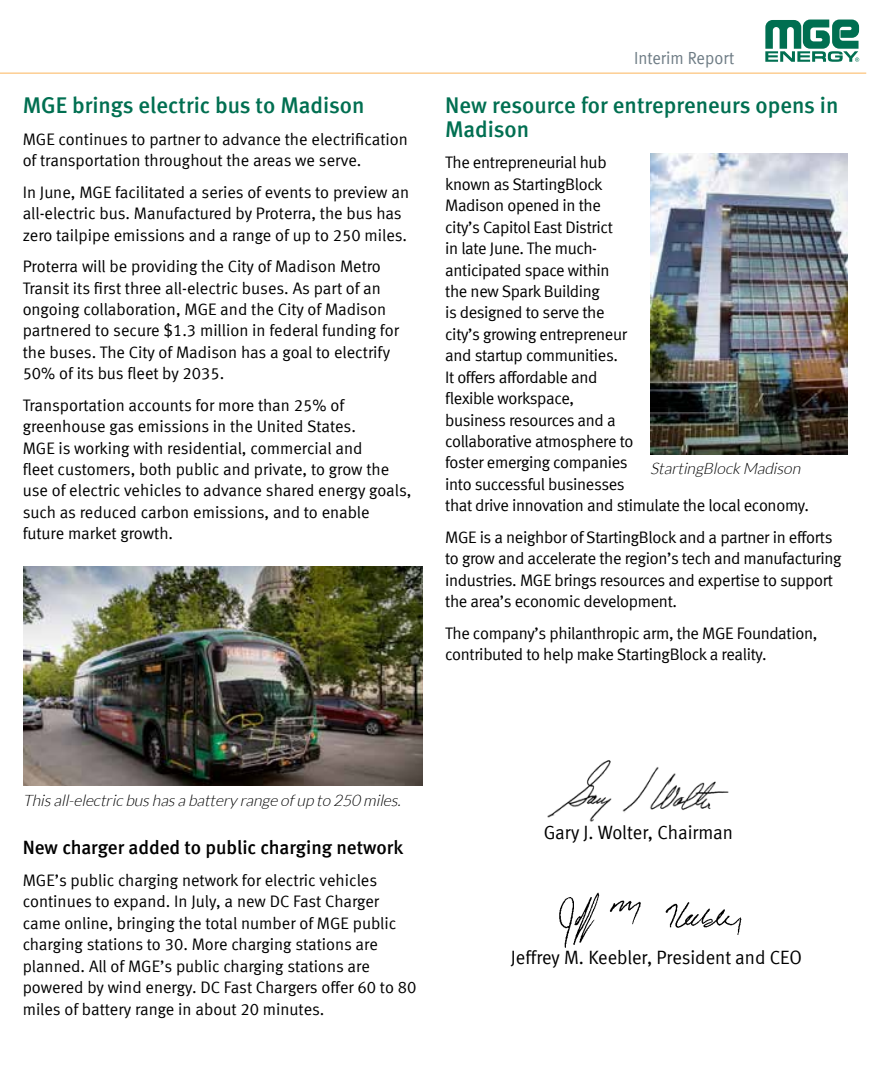
<style>
.page{position:relative;width:882px;height:1071px;background:#fff}
.page>*{position:absolute;margin:0;border:0;box-sizing:border-box;transform-origin:0 0}
.t1{font:22.75px/23.6px "Meta Medium LF";color:#006f51}
.t2{font:19.25px "Meta Normal LF";color:#000}
.t3{font:19.25px "Meta Medium LF";color:#000}
.t4{font:17.5px "Meta Normal LF";color:#6d7b84;scale:.95 1}
.t5{font:16.62px/21.3px "Meta Normal LF";letter-spacing:-.005em;color:#000}
.t6{font:italic 300 15.75px "Lato";color:#000}
</style>
<div class="page">
<hr style="left:0;top:73px;width:866px;height:1px;background:#fcb55c">
<svg style="left:765px;top:20px;width:94px;height:42px"></svg>
<img style="left:547px;top:760px;width:182px;height:62px">
<img style="left:559px;top:892px;width:183px;height:56px">
<img style="left:24px;top:567px;width:398px;height:219px">
<img style="left:651px;top:153px;width:196px;height:302px">
<h1 class="t1" style="left:23px;top:93px;width:343px">MGE brings electric bus to Madison</h1>
<p class="t5" style="left:23px;top:128px;width:387px">MGE continues to partner to advance the electrification of transportation throughout the areas we serve.</p>
<p class="t5" style="left:23px;top:181px;width:388px">In June, MGE facilitated a series of events to preview an all-electric bus. Manufactured by Proterra, the bus has zero tailpipe emissions and a range of up to 250 miles.</p>
<p class="t5" style="left:23px;top:255px;width:378px">Proterra will be providing the City of Madison Metro Transit its first three all-electric buses. As part of an ongoing collaboration, MGE and the City of Madison partnered to secure $1.3 million in federal funding for the buses. The City of Madison has a goal to electrify 50% of its bus fleet by 2035.</p>
<p class="t5" style="left:23px;top:394px;width:390px">Transportation accounts for more than 25% of greenhouse gas emissions in the United States.<br>MGE is working with residential, commercial and<br>fleet customers, both public and private, to grow the use of electric vehicles to advance shared energy goals, such as reduced carbon emissions, and to enable future market growth.</p>
<p class="t4" style="left:634px;top:47px;width:107px">Interim Report</p>
<h1 class="t1" style="left:445px;top:93px;width:395px">New resource for entrepreneurs opens in<br>Madison</h1>
<p class="t5" style="left:445px;top:152px;width:365px">The entrepreneurial hub<br>known as StartingBlock<br>Madison opened in the<br>city’s Capitol East District<br>in late June. The much-<br>anticipated space within<br>the new Spark Building<br>is designed to serve the<br>city’s growing entrepreneur<br>and startup communities.<br>It offers affordable and<br>flexible workspace,<br>business resources and a<br>collaborative atmosphere to<br>foster emerging companies<br>into successful businesses<br>that drive innovation and stimulate the local economy.</p>
<p class="t5" style="left:445px;top:526px;width:398px">MGE is a neighbor of StartingBlock and a partner in efforts to grow and accelerate the region’s tech and manufacturing industries. MGE brings resources and expertise to support the area’s economic development.</p>
<p class="t5" style="left:445px;top:622px;width:374px">The company’s philanthropic arm, the MGE Foundation, contributed to help make StartingBlock a reality.</p>
<p class="t6" style="left:650px;top:460px;width:155px">StartingBlock Madison</p>
<p class="t6" style="left:23px;top:792px;width:383px">Thisall-electric bushasa battery range ofup to 250 miles.</p>
<p class="t3" style="left:23px;top:837px;width:382px">New charger added to public charging network</p>
<p class="t5" style="left:23px;top:869px;width:395px">MGE’s public charging network for electric vehicles continues to expand. In July, a new DC Fast Charger came online, bringing the total number of MGE public charging stations to 30. More charging stations are planned. All of MGE’s public charging stations are powered by wind energy. DC Fast Chargers offer 60 to 80 miles of battery range in about 20 minutes.</p>
<p class="t2" style="left:544px;top:821px;width:191px">Gary J. Wolter, Chairman</p>
<p class="t2" style="left:511px;top:946px;width:292px">Jeffrey M. Keebler, President and CEO</p>
</div>
